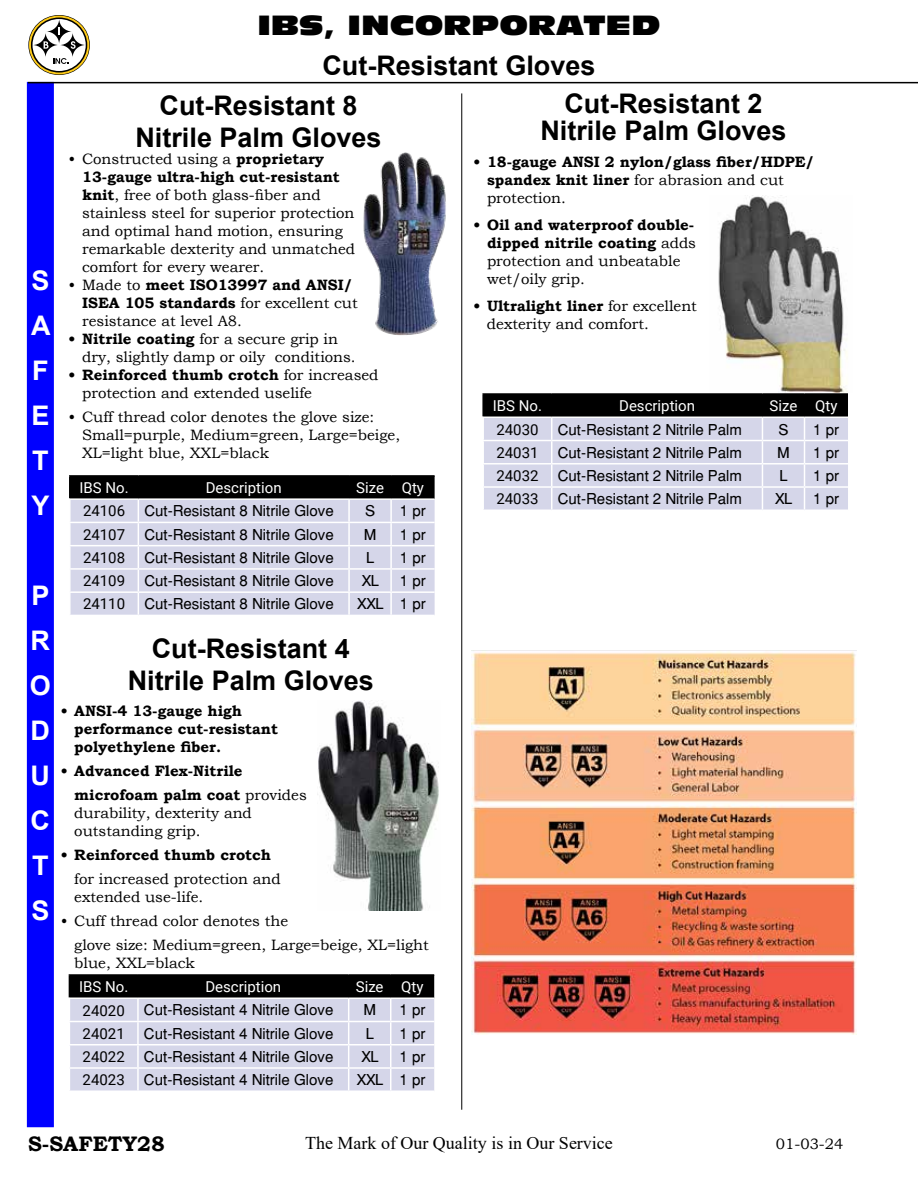
<style>
.page{position:relative;width:918px;height:1188px;background:#fff}
.page>*{position:absolute;margin:0;border:0;box-sizing:border-box;transform-origin:0 0}
.t1{font:700 27px/32.4px "Arial";color:#000;text-align:center}
.t2{font:27px "Antique Olive LT Nord";color:#000}
.t3{font:700 27px/45px "Arial";color:#fff;text-align:justify}
.t4{font:700 21px "Bookman Old Style";color:#000}
.t5{font:18px "Times New Roman";color:#000}
.t6{font:15px/18px "Bookman Old Style";color:#000}
.t7{font:15px "Helvetica";color:#000}
.t8{font:700 15px/18px "Bookman Old Style";color:#000}
.t9{font:15px "Roboto";color:#fff}
.t10{font:15px "Roboto";color:#000}
.s1{font-weight:700}
.s2{font-weight:400}
</style>
<div class="page">
<div style="left:27px;top:82px;width:27px;height:1045px;background:#00f;border:2px solid #00f"></div>
<hr style="left:28px;top:82px;width:890px;height:1px;background:#000">
<svg style="left:28px;top:15px;width:62px;height:60px"></svg>
<svg style="left:29px;top:16px;width:60px;height:58px"></svg>
<svg style="left:31px;top:18px;width:56px;height:55px"></svg>
<div style="left:33px;top:19px;width:53px;height:52px;background:#fff;border-radius:50%"></div>
<svg style="left:53px;top:58px;width:15px;height:6px"></svg>
<svg style="left:46px;top:19px;width:26px;height:25px"></svg>
<svg style="left:58px;top:28px;width:2px;height:7px"></svg>
<svg style="left:60px;top:32px;width:26px;height:26px"></svg>
<svg style="left:32px;top:32px;width:27px;height:26px"></svg>
<svg style="left:44px;top:41px;width:5px;height:8px"></svg>
<svg style="left:71px;top:41px;width:5px;height:8px"></svg>
<img style="left:471px;top:650px;width:385px;height:385px">
<hr style="left:462px;top:93px;width:1px;height:1017px;background:#000">
<hr style="left:69px;top:974px;width:69px;height:2px;background:#000">
<hr style="left:138px;top:974px;width:211px;height:2px;background:#000">
<hr style="left:349px;top:974px;width:42px;height:2px;background:#000">
<hr style="left:391px;top:974px;width:43px;height:2px;background:#000">
<svg style="left:69px;top:975px;width:365px;height:116px;background:#aeafbd"></svg>
<hr style="left:391px;top:1021px;width:43px;height:1px;background:#fff">
<hr style="left:391px;top:1044px;width:43px;height:2px;background:#fff">
<hr style="left:391px;top:1090px;width:43px;height:2px;background:#fff">
<hr style="left:482px;top:393px;width:70px;height:2px;background:#000">
<hr style="left:482px;top:395px;width:2px;height:22px;background:#000">
<hr style="left:552px;top:393px;width:210px;height:2px;background:#000">
<hr style="left:762px;top:393px;width:43px;height:2px;background:#000">
<hr style="left:805px;top:393px;width:43px;height:2px;background:#000">
<svg style="left:483px;top:395px;width:365px;height:115px;background:#afb0be"></svg>
<hr style="left:805px;top:440px;width:43px;height:1px;background:#fff">
<hr style="left:805px;top:463px;width:43px;height:2px;background:#fff">
<img style="left:718px;top:195px;width:130px;height:197px">
<img style="left:317px;top:700px;width:122px;height:210px">
<hr style="left:69px;top:475px;width:69px;height:2px;background:#000">
<hr style="left:69px;top:477px;width:2px;height:21px;background:#000">
<hr style="left:138px;top:475px;width:211px;height:2px;background:#000">
<hr style="left:349px;top:475px;width:42px;height:2px;background:#000">
<hr style="left:391px;top:475px;width:44px;height:2px;background:#000">
<svg style="left:70px;top:476px;width:365px;height:139px;background:#b3b4c3"></svg>
<hr style="left:138px;top:522px;width:211px;height:1px;background:#fff">
<hr style="left:349px;top:522px;width:42px;height:1px;background:#fff">
<hr style="left:138px;top:545px;width:211px;height:1px;background:#fff">
<hr style="left:349px;top:545px;width:42px;height:1px;background:#fff">
<hr style="left:138px;top:591px;width:211px;height:2px;background:#fff">
<hr style="left:349px;top:591px;width:42px;height:2px;background:#fff">
<hr style="left:348px;top:546px;width:2px;height:22px;background:#fff">
<hr style="left:390px;top:546px;width:2px;height:22px;background:#fff">
<hr style="left:391px;top:522px;width:44px;height:1px;background:#fff">
<hr style="left:391px;top:545px;width:44px;height:1px;background:#fff">
<hr style="left:391px;top:591px;width:44px;height:2px;background:#fff">
<img style="left:363px;top:152px;width:83px;height:184px">
<h1 class="t2" style="left:258px;top:9px;width:404px">IBS, INCORPORATED</h1>
<h1 class="t1" style="left:322px;top:49px;width:275px">Cut-Resistant Gloves</h1>
<h1 class="t3" style="left:31px;top:258px;width:21px">S A F E T Y</h1>
<h1 class="t3" style="left:30px;top:573px;width:23px">P R O D U C T S</h1>
<h1 class="t1" style="left:136px;top:89px;width:248px">Cut-Resistant 8<br>Nitrile Palm Gloves</h1>
<p class="t6" style="left:82px;top:150px;width:275px;text-indent:-14px">• Constructed using a <span class="s1">proprietary 13-gauge ultra-high cut-resistant knit</span>, free of both glass-fiber and stainless steel for superior protection and optimal hand motion, ensuring remarkable dexterity and unmatched comfort for every wearer.</p>
<p class="t6" style="left:82px;top:276px;width:277px;text-indent:-13px">• Made to <span class="s1">meet ISO13997 and ANSI/<br>ISEA 105 standards</span> for excellent cut resistance at level A8.</p>
<p class="t6" style="left:82px;top:330px;width:275px;text-indent:-14px"><span class="s1">• Nitrile coating</span> for a secure grip in dry, slightly damp or oily conditions.</p>
<p class="t6" style="left:82px;top:366px;width:298px;text-indent:-14px"><span class="s1">• Reinforced thumb crotch</span> for increased protection and extended uselife</p>
<p class="t6" style="left:82px;top:408px;width:320px;text-indent:-14px">• Cuff thread color denotes the glove size:<br>Small=purple, Medium=green, Large=beige,<br>XL=light blue, XXL=black</p>
<p class="t9" style="left:79px;top:477px;width:51px">IBS No.</p>
<p class="t9" style="left:206px;top:477px;width:77px">Description</p>
<p class="t9" style="left:356px;top:477px;width:69px">Size Qty</p>
<p class="t10" style="left:83px;top:501px;width:44px">24106</p>
<p class="t7" style="left:144px;top:502px;width:191px">Cut-Resistant 8 Nitrile Glove</p>
<p class="t7" style="left:365px;top:502px;width:12px">S</p>
<p class="t7" style="left:400px;top:502px;width:27px">1 pr</p>
<p class="t10" style="left:83px;top:524px;width:44px">24107</p>
<p class="t7" style="left:144px;top:525px;width:191px">Cut-Resistant 8 Nitrile Glove</p>
<p class="t7" style="left:364px;top:525px;width:14px">M</p>
<p class="t7" style="left:400px;top:525px;width:27px">1 pr</p>
<p class="t10" style="left:83px;top:547px;width:44px">24108</p>
<p class="t7" style="left:144px;top:548px;width:191px">Cut-Resistant 8 Nitrile Glove</p>
<p class="t7" style="left:366px;top:548px;width:10px">L</p>
<p class="t7" style="left:400px;top:548px;width:27px">1 pr</p>
<p class="t10" style="left:83px;top:570px;width:44px">24109</p>
<p class="t7" style="left:144px;top:572px;width:191px">Cut-Resistant 8 Nitrile Glove</p>
<p class="t7" style="left:362px;top:572px;width:19px">XL</p>
<p class="t7" style="left:400px;top:572px;width:27px">1 pr</p>
<p class="t10" style="left:83px;top:594px;width:44px">24110</p>
<p class="t7" style="left:144px;top:595px;width:191px">Cut-Resistant 8 Nitrile Glove</p>
<p class="t7" style="left:357px;top:595px;width:70px">XXL 1 pr</p>
<h1 class="t1" style="left:128px;top:632px;width:248px">Cut-Resistant 4<br>Nitrile Palm Gloves</h1>
<p class="t8" style="left:74px;top:702px;width:205px;text-indent:-14px">• ANSI-4 13-gauge high performance cut-resistant polyethylene fiber.</p>
<p class="t8" style="left:74px;top:759px;width:234px;line-height:24px;text-indent:-14px">• Advanced Flex-Nitrile microfoam palm coat <span class="s2">provides</span></p>
<p class="t6" style="left:74px;top:804px;width:179px">durability, dexterity and outstanding grip.</p>
<p class="t8" style="left:61px;top:846px;width:212px">• Reinforced thumb crotch</p>
<p class="t6" style="left:74px;top:870px;width:208px">for increased protection and extended use-life.</p>
<p class="t6" style="left:74px;top:909px;width:356px;line-height:24px;text-indent:-14px">• Cuff thread color denotes the<br>glove size: Medium=green, Large=beige, XL=light</p>
<p class="t6" style="left:74px;top:954px;width:122px">blue, XXL=black</p>
<p class="t9" style="left:79px;top:976px;width:51px">IBS No.</p>
<p class="t9" style="left:205px;top:976px;width:77px">Description</p>
<p class="t9" style="left:356px;top:976px;width:69px">Size Qty</p>
<p class="t10" style="left:83px;top:1000px;width:44px">24020</p>
<p class="t7" style="left:144px;top:1001px;width:191px">Cut-Resistant 4 Nitrile Glove</p>
<p class="t7" style="left:363px;top:1001px;width:14px">M</p>
<p class="t7" style="left:400px;top:1001px;width:27px">1 pr</p>
<p class="t10" style="left:83px;top:1023px;width:44px">24021</p>
<p class="t7" style="left:144px;top:1024px;width:191px">Cut-Resistant 4 Nitrile Glove</p>
<p class="t7" style="left:366px;top:1024px;width:10px">L</p>
<p class="t7" style="left:400px;top:1024px;width:27px">1 pr</p>
<p class="t10" style="left:83px;top:1046px;width:44px">24022</p>
<p class="t7" style="left:144px;top:1048px;width:191px">Cut-Resistant 4 Nitrile Glove</p>
<p class="t7" style="left:361px;top:1048px;width:19px">XL</p>
<p class="t7" style="left:400px;top:1048px;width:27px">1 pr</p>
<p class="t10" style="left:83px;top:1069px;width:44px">24023</p>
<p class="t7" style="left:144px;top:1071px;width:191px">Cut-Resistant 4 Nitrile Glove</p>
<p class="t7" style="left:357px;top:1071px;width:70px">XXL 1 pr</p>
<h1 class="t1" style="left:540px;top:90px;width:248px;line-height:27px">Cut-Resistant 2<br>Nitrile Palm Gloves</h1>
<p class="t8" style="left:487px;top:153px;width:329px;text-indent:-14px">• 18-gauge ANSI 2 nylon/glass fiber/HDPE/ spandex knit liner <span class="s2">for abrasion and cut protection.</span></p>
<p class="t8" style="left:487px;top:216px;width:211px;text-indent:-14px">• Oil and waterproof double&shy;dipped nitrile coating <span class="s2">adds protection and unbeatable wet/oily grip.</span></p>
<p class="t6" style="left:487px;top:297px;width:211px;text-indent:-13px"><span class="s1">• Ultralight liner</span> for excellent dexterity and comfort.</p>
<p class="t9" style="left:493px;top:395px;width:51px">IBS No.</p>
<p class="t9" style="left:619px;top:395px;width:77px">Description</p>
<p class="t9" style="left:770px;top:395px;width:69px">Size Qty</p>
<p class="t10" style="left:496px;top:419px;width:44px">24030</p>
<p class="t7" style="left:558px;top:420px;width:186px">Cut-Resistant 2 Nitrile Palm</p>
<p class="t7" style="left:778px;top:420px;width:12px">S</p>
<p class="t7" style="left:813px;top:420px;width:27px">1 pr</p>
<p class="t10" style="left:496px;top:442px;width:44px">24031</p>
<p class="t7" style="left:558px;top:443px;width:186px">Cut-Resistant 2 Nitrile Palm</p>
<p class="t7" style="left:777px;top:443px;width:14px">M</p>
<p class="t7" style="left:813px;top:443px;width:27px">1 pr</p>
<p class="t10" style="left:496px;top:465px;width:44px">24032</p>
<p class="t7" style="left:558px;top:467px;width:186px">Cut-Resistant 2 Nitrile Palm</p>
<p class="t7" style="left:780px;top:467px;width:10px">L</p>
<p class="t7" style="left:813px;top:467px;width:27px">1 pr</p>
<p class="t10" style="left:496px;top:488px;width:44px">24033</p>
<p class="t7" style="left:558px;top:490px;width:186px">Cut-Resistant 2 Nitrile Palm</p>
<p class="t7" style="left:775px;top:490px;width:19px">XL</p>
<p class="t7" style="left:813px;top:490px;width:27px">1 pr</p>
<h2 class="t4" style="left:28px;top:1129px;width:138px">S-SAFETY28</h2>
<p class="t5" style="left:305px;top:1130px;width:309px">The Mark of Our Quality is in Our Service</p>
<p class="t6" style="left:776px;top:1135px;width:69px">01-03-24</p>
</div>
